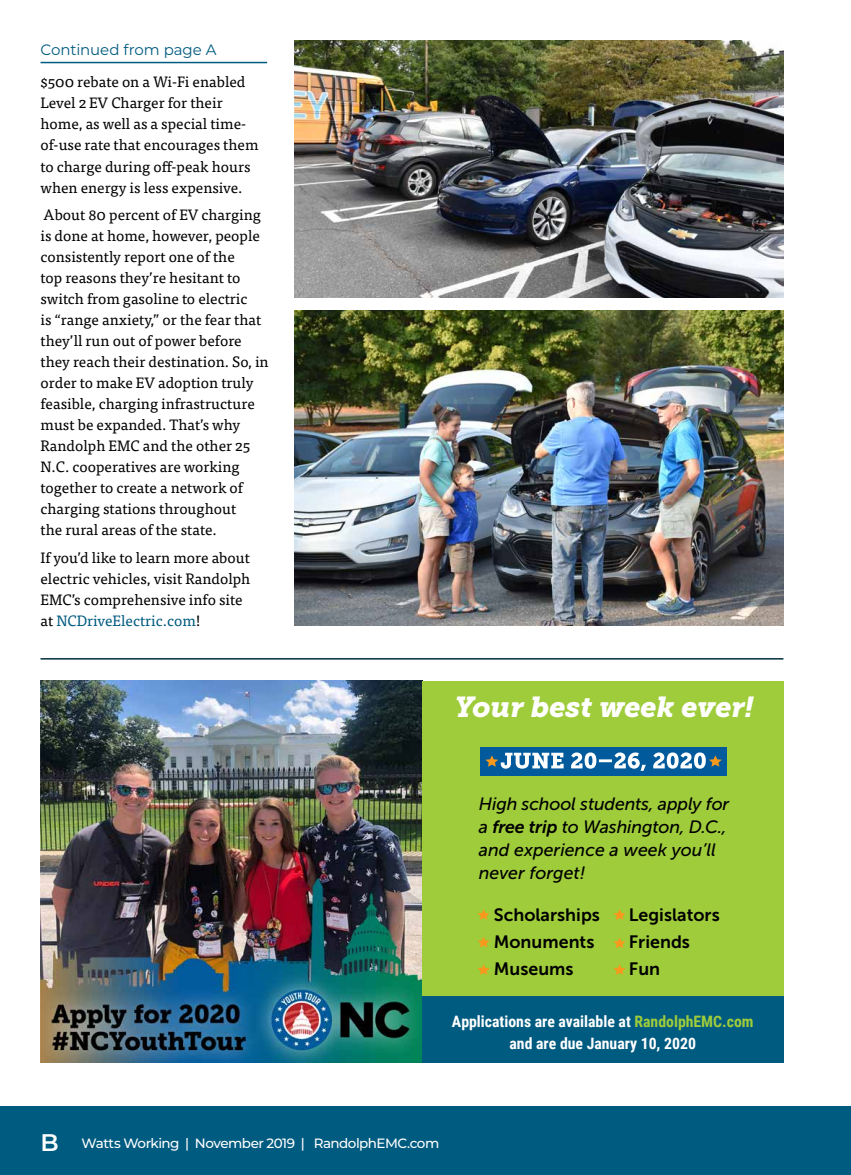
<style>
.page{position:relative;width:851px;height:1175px;background:#fff}
.page>*{position:absolute;margin:0;border:0;box-sizing:border-box;transform-origin:0 0}
.t1{font:italic 28.65px "Museo Slab 900";color:#fff}
.t2{font:600 24px "Montserrat";color:#fff}
.t3{font:italic 17.85px/23px "Museo Sans 500";letter-spacing:-.01em;color:#000}
.t4{font:17.85px/26.8px "Museo Sans 700";color:#000}
.t5{font:700 15.75px/22.5px "Roboto Condensed";color:#fff;text-align:center}
.t6{font:15px/21px "Tisa Pro";color:#000}
.t7{font:15px "Montserrat";letter-spacing:-.005em;color:#005b80}
.t8{font:500 13.5px "Montserrat";letter-spacing:-.04em;color:#fff}
.s1{color:#005b80}
.s2{font-family:"Museo Sans 700"}
.s3{color:#9fcc3b}
</style>
<div class="page">
<div style="left:0;top:1105px;width:850px;height:69px;background:#005b80"></div>
<img style="left:40px;top:681px;width:382px;height:381px">
<div style="left:422px;top:681px;width:361px;height:369px;background:#9fcc3b"></div>
<div style="left:480px;top:746px;width:247px;height:29px;background:#005a9c"></div>
<svg style="left:485px;top:752px;width:236px;height:19px"></svg>
<svg style="left:477px;top:909px;width:13px;height:11px"></svg>
<svg style="left:478px;top:937px;width:12px;height:10px"></svg>
<svg style="left:477px;top:964px;width:13px;height:11px"></svg>
<svg style="left:613px;top:909px;width:12px;height:11px"></svg>
<svg style="left:613px;top:937px;width:12px;height:11px"></svg>
<svg style="left:613px;top:964px;width:12px;height:11px"></svg>
<div style="left:422px;top:996px;width:361px;height:66px;background:#005b80"></div>
<hr style="left:40px;top:62px;width:227px;height:1px;background:#005b80">
<img style="left:294px;top:40px;width:489px;height:258px">
<img style="left:294px;top:311px;width:489px;height:315px">
<hr style="left:40px;top:658px;width:743px;height:1px;background:#002d3f">
<p class="t7" style="left:40px;top:39px;width:178px">Continued from page A</p>
<p class="t6" style="left:40px;top:71px;width:219px">$500 rebate on a Wi-Fi enabled<br>Level 2 EV Charger for their home, as well as a special time&shy;of-use rate that encourages them to charge during off-peak hours when energy is less expensive.</p>
<p class="t6" style="left:40px;top:204px;width:230px">About 80 percent of EV charging is done at home, however, people consistently report one of the<br>top reasons they’re hesitant to switch from gasoline to electric<br>is “range anxiety,” or the fear that they’ll run out of power before they reach their destination. So, in order to make EV adoption truly feasible, charging infrastructure must be expanded. That’s why<br>Randolph EMC and the other 25<br>N.C. cooperatives are working together to create a network of charging stations throughout<br>the rural areas of the state.</p>
<p class="t6" style="left:40px;top:546px;width:211px">If you’d like to learn more about electric vehicles, visit Randolph<br>EMC’s comprehensive info site at <span class="s1">NCDriveElectric.com</span>!</p>
<h1 class="t1" style="left:455px;top:691px;width:300px">Your best week ever!</h1>
<p class="t3" style="left:479px;top:793px;width:252px">High school students, apply for a <span class="s2">free trip</span> to Washington, D.C., and experience a week you’ll never forget!</p>
<p class="t4" style="left:494px;top:901px;width:108px">Scholarships<br>Monuments<br>Museums</p>
<p class="t4" style="left:629px;top:901px;width:92px">Legislators<br>Friends<br>Fun</p>
<p class="t5" style="left:452px;top:1009px;width:303px">Applications are available at <span class="s3">RandolphEMC.com </span>and are due January 10, 2020</p>
<h2 class="t2" style="left:40px;top:1125px;width:16px">B</h2>
<p class="t8" style="left:82px;top:1134px;width:359px">Watts Working | November 2019 | RandolphEMC.com</p>
</div>
